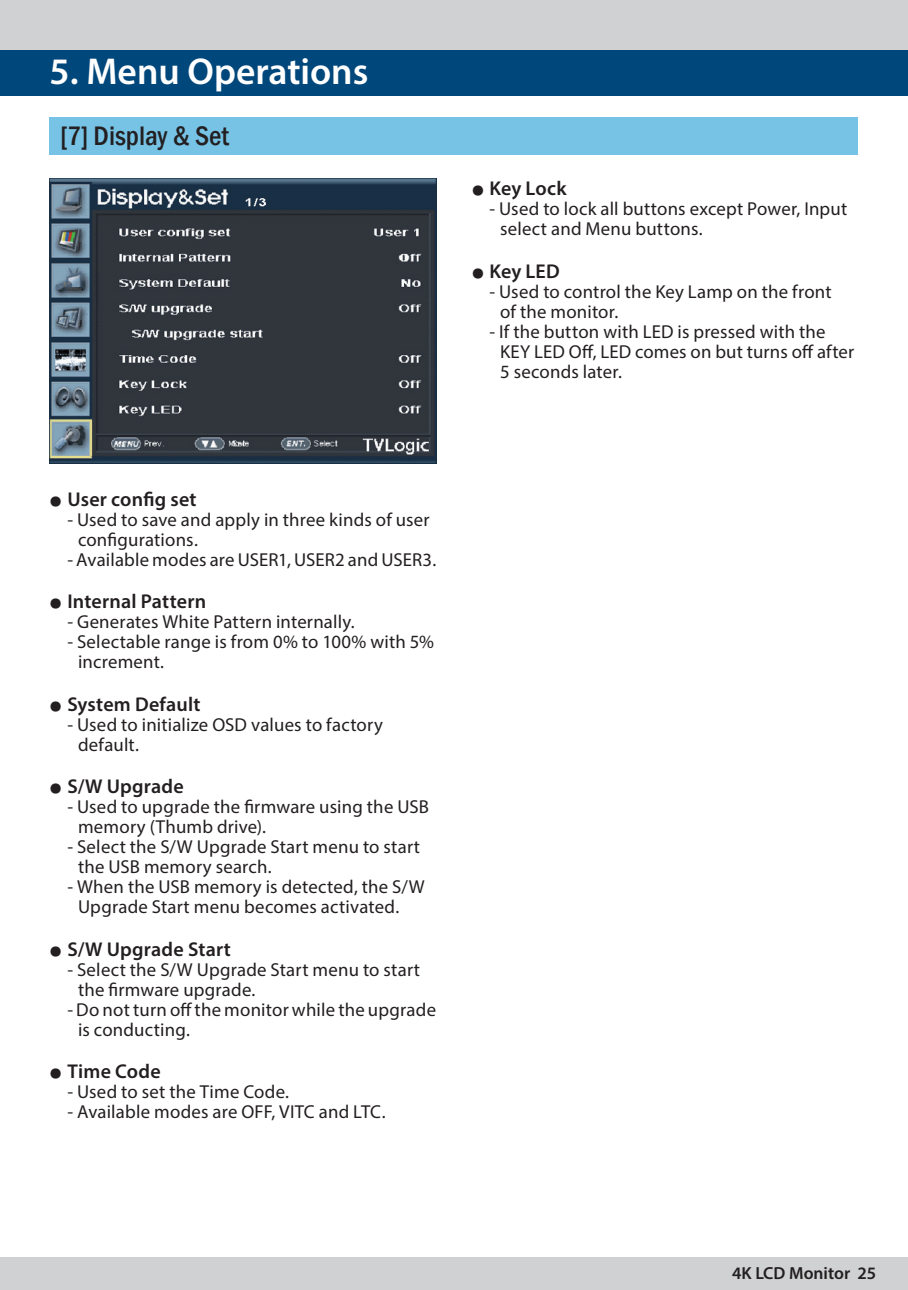
<style>
.page{position:relative;width:908px;height:1290px;background:#fff}
.page>*{position:absolute;margin:0;border:0;box-sizing:border-box;transform-origin:0 0}
.t1{font:600 37.5px "Myriad Pro";color:#fff}
.t2{font:500 condensed 27.5px "Franklin Gothic";color:#231f20}
.t3{font:600 20px "Myriad Pro";letter-spacing:.01em;color:#231f20}
.t4{font:18.75px/20px "Myriad Pro";letter-spacing:.01em;color:#231f20}
.t5{font:600 17.5px "Myriad Pro";color:#231f20}
.s1{font-family:"Gulim";font-weight:400;font-size:12.5px}
</style>
<div class="page">
<div style="left:0;top:1258px;width:907px;height:32px;background:#cfd1d2"></div>
<div style="left:0;top:35px;width:907px;height:61px;background:#00477b"></div>
<div style="left:0;top:0;width:907px;height:50px;background:#cfd1d2"></div>
<div style="left:50px;top:117px;width:807px;height:38px;background:#76c3e6"></div>
<img style="left:50px;top:179px;width:386px;height:285px">
<h1 class="t1" style="left:50px;top:48px;width:320px">5. Menu Operations</h1>
<h2 class="t2" style="left:60px;top:118px;width:170px">[7] Display &amp; Set</h2>
<p class="t3" style="left:471px;top:176px;width:96px"><span class="s1">●</span> Key Lock</p>
<p class="t4" style="left:500px;top:199px;width:348px;text-indent:-11px">- Used to lock all buttons except Power, Input select and Menu buttons.</p>
<p class="t3" style="left:471px;top:258px;width:89px"><span class="s1">●</span> Key LED</p>
<p class="t4" style="left:500px;top:281px;width:333px;text-indent:-11px">- Used to control the Key Lamp on the front of the monitor.</p>
<p class="t4" style="left:500px;top:321px;width:355px;text-indent:-11px">- If the button with LED is pressed with the<br>KEY LED Off, LED comes on but turns off after<br>5 seconds later.</p>
<p class="t3" style="left:50px;top:486px;width:148px"><span class="s1">●</span> User config set</p>
<p class="t4" style="left:78px;top:509px;width:353px;text-indent:-11px">- Used to save and apply in three kinds of user configurations.</p>
<p class="t4" style="left:67px;top:549px;width:370px">- Available modes are USER1, USER2 and USER3.</p>
<p class="t3" style="left:50px;top:589px;width:158px"><span class="s1">●</span> Internal Pattern</p>
<p class="t4" style="left:67px;top:612px;width:288px">- Generates White Pattern internally.</p>
<p class="t4" style="left:78px;top:632px;width:357px;text-indent:-11px">- Selectable range is from 0% to 100% with 5% increment.</p>
<p class="t3" style="left:50px;top:691px;width:152px"><span class="s1">●</span> System Default</p>
<p class="t4" style="left:78px;top:714px;width:306px;text-indent:-11px">- Used to initialize OSD values to factory default.</p>
<p class="t3" style="left:50px;top:774px;width:136px"><span class="s1">●</span> S/W Upgrade</p>
<p class="t4" style="left:78px;top:797px;width:352px;text-indent:-11px">- Used to upgrade the firmware using the USB memory (Thumb drive).</p>
<p class="t4" style="left:78px;top:837px;width:343px;text-indent:-11px">- Select the S/W Upgrade Start menu to start the USB memory search.</p>
<p class="t4" style="left:78px;top:877px;width:348px;text-indent:-11px">- When the USB memory is detected, the S/W<br>Upgrade Start menu becomes activated.</p>
<p class="t3" style="left:50px;top:936px;width:183px"><span class="s1">●</span> S/W Upgrade Start</p>
<p class="t4" style="left:78px;top:959px;width:343px;text-indent:-11px">- Select the S/W Upgrade Start menu to start the firmware upgrade.</p>
<p class="t4" style="left:78px;top:999px;width:359px;text-indent:-11px">- Do not turn off the monitor while the upgrade is conducting.</p>
<p class="t3" style="left:50px;top:1059px;width:113px"><span class="s1">●</span> Time Code</p>
<p class="t4" style="left:67px;top:1082px;width:223px">- Used to set the Time Code.</p>
<p class="t4" style="left:67px;top:1102px;width:319px">- Available modes are OFF, VITC and LTC.</p>
<p class="t5" style="left:731px;top:1261px;width:146px">4K LCD Monitor 25</p>
</div>
